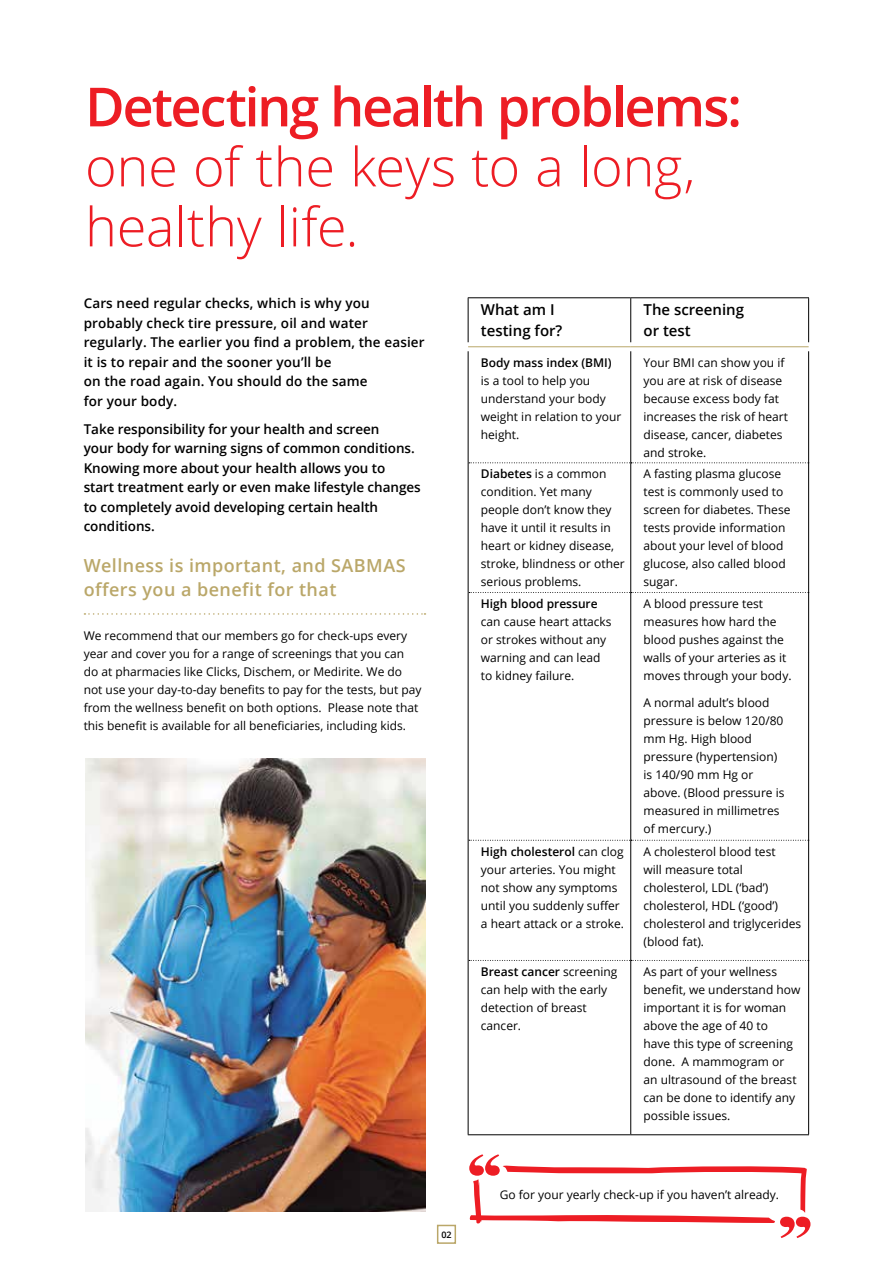
<style>
.page{position:relative;width:893px;height:1263px;background:#fff}
.page>*{position:absolute;margin:0;border:0;box-sizing:border-box;transform-origin:0 0}
.t1{font:300 54px/60px "Open Sans";letter-spacing:-.005em;color:#ed1d24}
.t2{font:600 54px "Open Sans";letter-spacing:-.04em;color:#ed1d24}
.t3{font:600 18px/24px "Open Sans";letter-spacing:.025em;color:#baa769}
.t4{font:600 15px/21px "Open Sans";color:#000}
.t5{font:600 13.5px/19.5px "Open Sans";letter-spacing:-.005em;color:#000}
.t6{font:12px/18px "Open Sans";color:#000}
.t7{font:600 12px "Open Sans";color:#000}
.t8{font:600 9px "Open Sans";color:#000}
.s1{font-weight:600}
</style>
<div class="page">
<div style="left:437px;top:1225px;width:19px;height:19px;border:2px solid #baa769"></div>
<svg style="left:84px;top:613px;width:341px;height:2px"></svg>
<hr style="left:468px;top:297px;width:163px;height:1px;background:#000">
<hr style="left:468px;top:298px;width:1px;height:44px;background:#000">
<hr style="left:631px;top:297px;width:178px;height:1px;background:#000">
<hr style="left:630px;top:298px;width:1px;height:44px;background:#000">
<hr style="left:808px;top:298px;width:1px;height:44px;background:#000">
<hr style="left:468px;top:351px;width:1px;height:112px;background:#000">
<hr style="left:630px;top:351px;width:1px;height:111px;background:#000">
<hr style="left:808px;top:351px;width:1px;height:112px;background:#000">
<hr style="left:468px;top:463px;width:1px;height:129px;background:#000">
<hr style="left:630px;top:463px;width:1px;height:129px;background:#000">
<hr style="left:808px;top:463px;width:1px;height:129px;background:#000">
<hr style="left:468px;top:592px;width:1px;height:248px;background:#000">
<hr style="left:630px;top:593px;width:1px;height:247px;background:#000">
<hr style="left:808px;top:592px;width:1px;height:248px;background:#000">
<hr style="left:468px;top:840px;width:1px;height:120px;background:#000">
<hr style="left:630px;top:840px;width:1px;height:120px;background:#000">
<hr style="left:808px;top:840px;width:1px;height:120px;background:#000">
<hr style="left:468px;top:960px;width:1px;height:174px;background:#000">
<hr style="left:630px;top:961px;width:1px;height:173px;background:#000">
<hr style="left:808px;top:960px;width:1px;height:174px;background:#000">
<hr style="left:468px;top:1134px;width:163px;height:1px;background:#000">
<hr style="left:631px;top:1134px;width:178px;height:1px;background:#000">
<hr style="left:468px;top:346px;width:163px;height:1px;background:#baa769">
<hr style="left:631px;top:346px;width:178px;height:1px;background:#baa769">
<svg style="left:469px;top:462px;width:340px;height:1px"></svg>
<svg style="left:469px;top:592px;width:339px;height:1px"></svg>
<svg style="left:469px;top:840px;width:340px;height:1px"></svg>
<svg style="left:469px;top:960px;width:339px;height:1px"></svg>
<svg style="left:469px;top:1154px;width:341px;height:84px"></svg>
<img style="left:85px;top:758px;width:340px;height:453px">
<h1 class="t2" style="left:85px;top:70px;width:658px">Detecting health problems:</h1>
<h1 class="t1" style="left:85px;top:135px;width:612px">one of the keys to a long, healthy life.</h1>
<p class="t5" style="left:84px;top:293px;width:342px">Cars need regular checks, which is why you probably check tire pressure, oil and water regularly. The earlier you find a problem, the easier it is to repair and the sooner you’ll be<br>on the road again. You should do the same<br>for your body.</p>
<p class="t5" style="left:84px;top:419px;width:339px">Take responsibility for your health and screen<br>your body for warning signs of common conditions.<br>Knowing more about your health allows you to<br>start treatment early or even make lifestyle changes to completely avoid developing certain health conditions.</p>
<h2 class="t3" style="left:84px;top:553px;width:323px">Wellness is important, and SABMAS offers you a benefit for that</h2>
<p class="t6" style="left:84px;top:626px;width:339px">We recommend that our members go for check-ups every year and cover you for a range of screenings that you can do at pharmacies like Clicks, Dischem, or Medirite. We do not use your day-to-day benefits to pay for the tests, but pay from the wellness benefit on both options. Please note that this benefit is available for all beneficiaries, including kids.</p>
<p class="t8" style="left:441px;top:1228px;width:12px">02</p>
<p class="t4" style="left:481px;top:299px;width:83px">What am I testing for?</p>
<p class="t4" style="left:643px;top:299px;width:102px">The screening or test</p>
<p class="t7" style="left:481px;top:354px;width:132px">Body mass index (BMI)</p>
<p class="t6" style="left:481px;top:371px;width:142px">is a tool to help you understand your body weight in relation to your height.</p>
<p class="t6" style="left:643px;top:353px;width:146px">Your BMI can show you if you are at risk of disease because excess body fat increases the risk of heart disease, cancer, diabetes and stroke.</p>
<p class="t6" style="left:481px;top:465px;width:145px"><span class="s1">Diabetes</span> is a common condition. Yet many people don’t know they have it until it results in heart or kidney disease, stroke, blindness or other serious problems.</p>
<p class="t6" style="left:643px;top:465px;width:148px">A fasting plasma glucose test is commonly used to screen for diabetes. These tests provide information about your level of blood glucose, also called blood sugar.</p>
<p class="t7" style="left:481px;top:595px;width:118px">High blood pressure</p>
<p class="t6" style="left:481px;top:612px;width:132px">can cause heart attacks or strokes without any warning and can lead to kidney failure.</p>
<p class="t6" style="left:643px;top:594px;width:150px">A blood pressure test measures how hard the blood pushes against the walls of your arteries as it moves through your body.</p>
<p class="t6" style="left:643px;top:693px;width:142px">A normal adult’s blood pressure is below 120/80 mm Hg. High blood pressure (hypertension) is 140/90 mm Hg or above. (Blood pressure is measured in millimetres of mercury.)</p>
<p class="t6" style="left:481px;top:842px;width:145px"><span class="s1">High cholesterol</span> can clog your arteries. You might not show any symptoms until you suddenly suffer a heart attack or a stroke.</p>
<p class="t6" style="left:643px;top:842px;width:159px">A cholesterol blood test<br>will measure total cholesterol, LDL (‘bad’) cholesterol, HDL (‘good’) cholesterol and triglycerides (blood fat).</p>
<p class="t6" style="left:481px;top:962px;width:138px"><span class="s1">Breast cancer</span> screening can help with the early detection of breast cancer.</p>
<p class="t6" style="left:643px;top:962px;width:158px">As part of your wellness benefit, we understand how important it is for woman above the age of 40 to<br>have this type of screening done. A mammogram or an ultrasound of the breast can be done to identify any possible issues.</p>
<p class="t6" style="left:500px;top:1185px;width:281px">Go for your yearly check-up if you haven’t already.</p>
</div>
